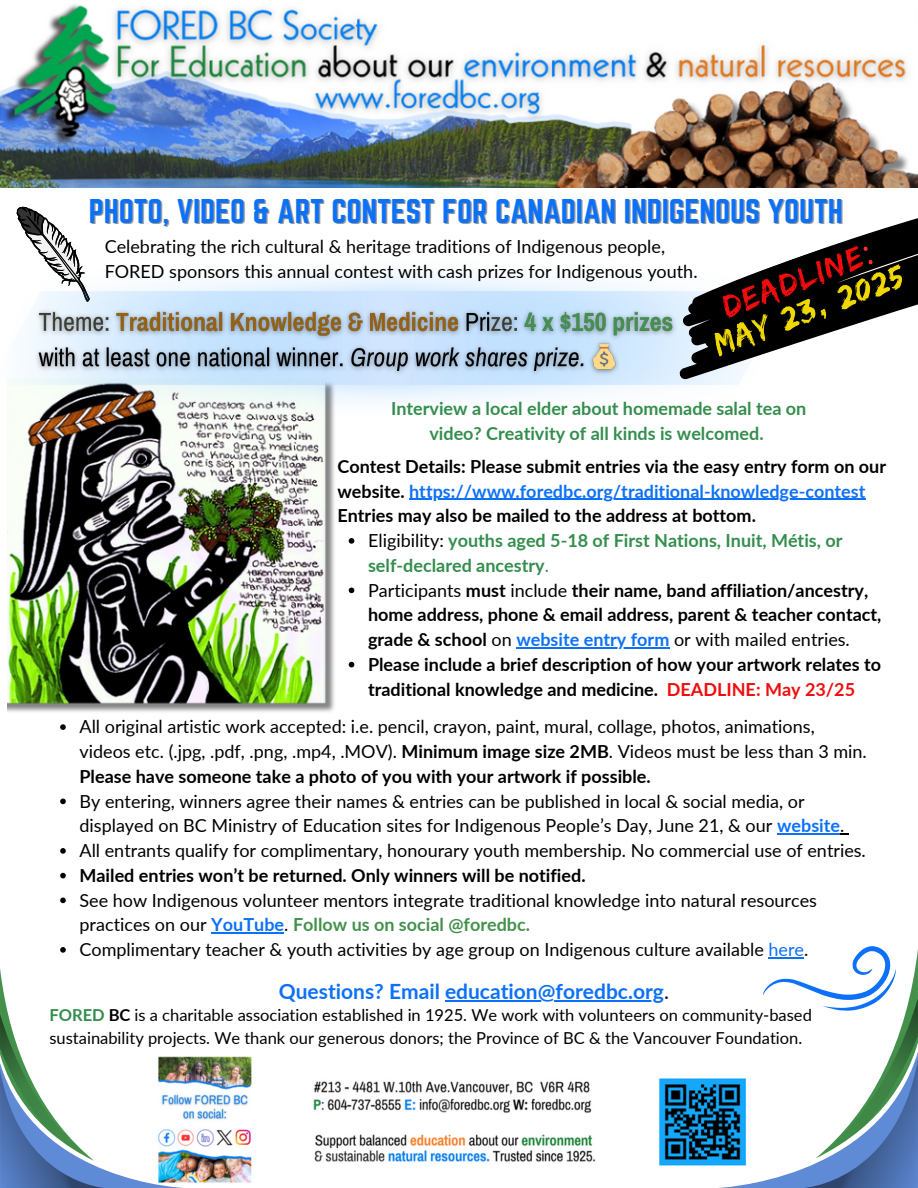
<style>
.page{position:relative;width:918px;height:1188px;background:#fff}
.page>*{position:absolute;margin:0;border:0;box-sizing:border-box;transform-origin:0 0}
.t1{font:30px "Norwester";color:#0c71f8}
.t2{font:700 21px "Lato";color:#0c71f8}
.t3{font:18px/24.8px "Lato";color:#000}
.t4{font:700 18px/24.8px "Lato";color:#000}
.t5{font:700 18px/24.8px "Lato";color:#338e4d;text-align:center}
.t6{font:16.5px "Lato";color:#000}
.s1{color:#0c71f8}
.s2{font-weight:400}
.s3{color:#338e4d}
.s4{color:#ef0c0c}
.s5{font-weight:700}
.s6{font-weight:700;color:#0c71f8}
.s7{font-weight:700;color:#43914b}
.s8{font-weight:400;color:#000}
.s9{font-weight:700;color:#338e4d}
</style>
<div class="page">
<img style="left:0;top:4px;width:918px;height:184px">
<img style="left:184px;top:1056px;width:534px;height:127px">
<svg style="left:718px;top:946px;width:200px;height:242px"></svg>
<img style="left:8px;top:416px;width:327px;height:296px">
<hr style="left:445px;top:1000px;width:219px;height:1px;background:#0c71f8">
<svg style="left:0;top:969px;width:184px;height:219px"></svg>
<svg style="left:16px;top:206px;width:63px;height:54px"></svg>
<img style="left:7px;top:260px;width:649px;height:156px">
<svg style="left:656px;top:186px;width:262px;height:199px"></svg>
<hr style="left:409px;top:499px;width:457px;height:1px;background:#0c71f8">
<svg style="left:349px;top:538px;width:5px;height:6px"></svg>
<svg style="left:349px;top:588px;width:5px;height:5px"></svg>
<hr style="left:516px;top:647px;width:153px;height:1px;background:#0c71f8">
<svg style="left:349px;top:662px;width:5px;height:5px"></svg>
<svg style="left:60px;top:724px;width:6px;height:6px"></svg>
<svg style="left:60px;top:799px;width:6px;height:5px"></svg>
<hr style="left:777px;top:833px;width:63px;height:2px;background:#0c71f8">
<svg style="left:840px;top:833px;width:9px;height:2px"></svg>
<svg style="left:60px;top:848px;width:6px;height:6px"></svg>
<svg style="left:60px;top:873px;width:6px;height:5px"></svg>
<svg style="left:60px;top:898px;width:6px;height:5px"></svg>
<hr style="left:211px;top:932px;width:73px;height:2px;background:#0c71f8">
<svg style="left:60px;top:947px;width:6px;height:6px"></svg>
<hr style="left:769px;top:957px;width:35px;height:1px;background:#0c71f8">
<img style="left:29px;top:303px;width:654px;height:80px">
<img style="left:686px;top:221px;width:232px;height:154px">
<p class="t1" style="left:89px;top:193px;width:756px">PHOTO, VIDEO &amp; ART CONTEST FOR CANADIAN INDIGENOUS YOUTH</p>
<p class="t3" style="left:105px;top:234px;width:562px">Celebrating the rich cultural &amp; heritage traditions of Indigenous people,</p>
<p class="t3" style="left:105px;top:258px;width:594px">FORED sponsors this annual contest with cash prizes for Indigenous youth.</p>
<p class="t5" style="left:391px;top:395px;width:417px">Interview a local elder about homemade salal tea on video? Creativity of all kinds is welcomed.</p>
<p class="t4" style="left:337px;top:453px;width:550px">Contest Details: Please submit entries via the easy entry form on our website. <span class="s1">https://www.foredbc.org/traditional-knowledge-contest</span></p>
<p class="t4" style="left:368px;top:503px;width:476px;text-indent:-31px">Entries may also be mailed to the address at bottom.<br><span class="s2">Eligibility:</span> <span class="s3">youths aged 5-18 of First Nations, Inuit, Métis, or</span></p>
<p class="t5" style="left:368px;top:552px;width:182px">self-declared ancestry<span class="s2">.</span></p>
<p class="t4" style="left:368px;top:577px;width:515px"><span class="s2">Participants</span> must <span class="s2">include</span> their name, band affiliation/ancestry, home address, phone &amp; email address, parent &amp; teacher contact, grade &amp; school <span class="s2">on</span> <span class="s1">website entry form</span> <span class="s2">or with mailed entries.</span></p>
<p class="t4" style="left:368px;top:651px;width:515px">Please include a brief description of how your artwork relates to traditional knowledge and medicine. <span class="s4">DEADLINE: May 23/25</span></p>
<h4 class="t3" style="left:80px;top:714px;width:789px">All original artistic work accepted: i.e. pencil, crayon, paint, mural, collage, photos, animations, videos etc. (.jpg, .pdf, .png, .mp4, .MOV). <span class="s5">Minimum image size 2MB</span>. Videos must be less than 3 min.<br><span class="s5">Please have someone take a photo of you with your artwork if possible.</span></h4>
<h4 class="t3" style="left:80px;top:788px;width:766px">By entering, winners agree their names &amp; entries can be published in local &amp; social media, or displayed on BC Ministry of Education sites for Indigenous People’s Day, June 21, &amp; our <span class="s6">website</span>.</h4>
<p class="t3" style="left:80px;top:838px;width:788px">All entrants qualify for complimentary, honourary youth membership. No commercial use of entries.</p>
<p class="t4" style="left:80px;top:862px;width:508px">Mailed entries won’t be returned. Only winners will be notified.</p>
<p class="t3" style="left:80px;top:887px;width:739px">See how Indigenous volunteer mentors integrate traditional knowledge into natural resources practices on our <span class="s6">YouTube</span>. <span class="s7">Follow us on social @foredbc.</span></p>
<p class="t3" style="left:80px;top:937px;width:730px">Complimentary teacher &amp; youth activities by age group on Indigenous culture available <span class="s1">here</span>.</p>
<p class="t2" style="left:279px;top:978px;width:392px">Questions? Email education@foredbc.org<span class="s8">.</span></p>
<p class="t6" style="left:49px;top:1005px;width:764px"><span class="s9">FORED</span> <span class="s5">BC</span> is a charitable association established in 1925. We work with volunteers on community-based</p>
<h1 class="t6" style="left:49px;top:1028px;width:754px">sustainability projects. We thank our generous donors; the Province of BC &amp; the Vancouver Foundation.</h1>
</div>
